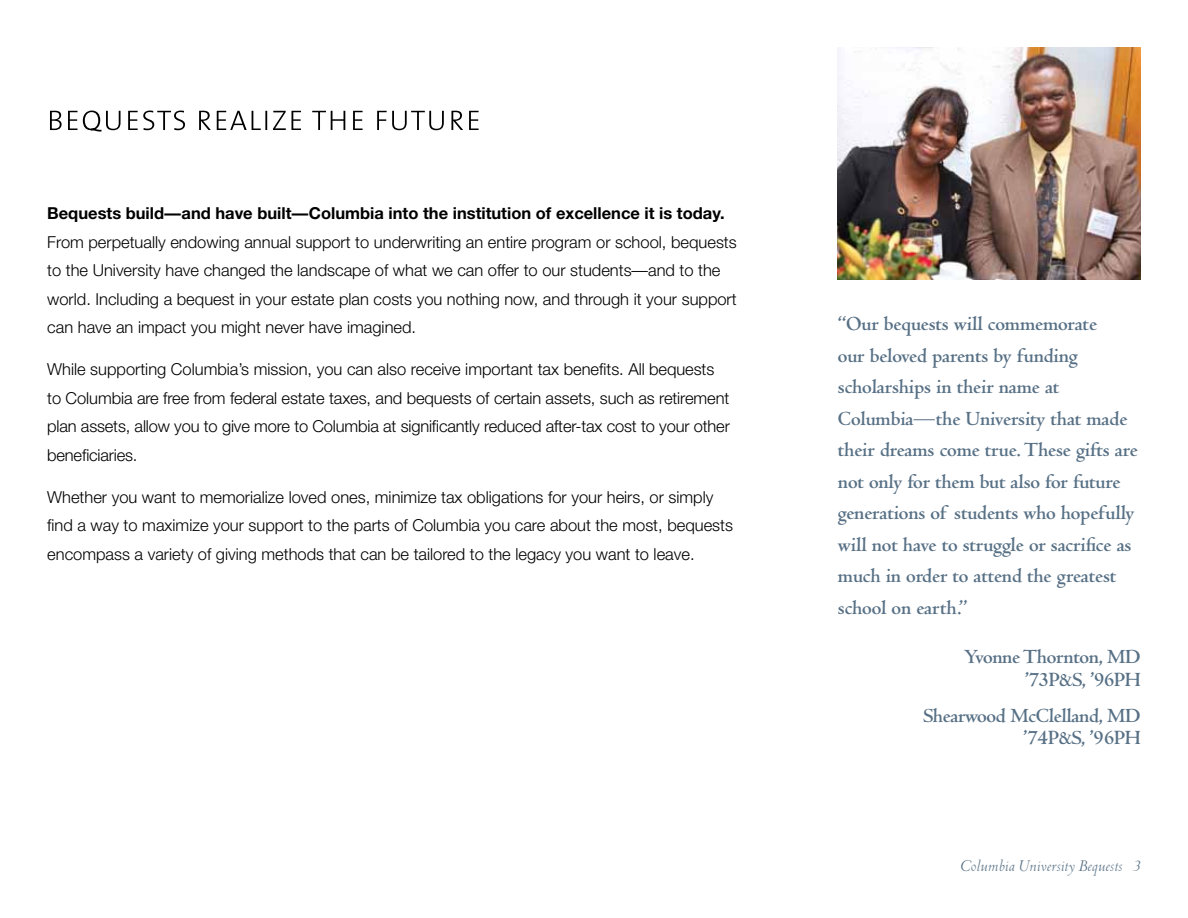
<style>
.page{position:relative;width:1188px;height:918px;background:#fff}
.page>*{position:absolute;margin:0;border:0;box-sizing:border-box;transform-origin:0 0}
.t1{font:700 21px/31.5px "Centaur";letter-spacing:-.01em;color:#577085;text-align:right}
.t2{font:300 16.5px/28.5px "Helvetica Neue";color:#000}
.t3{font:700 16.5px "Helvetica Neue";color:#000}
.t4{font:italic 16.5px "OPTI Cuba Libre Two";color:#577085}
</style>
<div class="page">
<svg style="left:50px;top:111px;width:429px;height:21px"></svg>
<img style="left:838px;top:47px;width:303px;height:232px">
<p class="t3" style="left:47px;top:203px;width:679px">Bequests build—and have built—Columbia into the institution of excellence it is today.</p>
<p class="t2" style="left:47px;top:227px;width:691px">From perpetually endowing annual support to underwriting an entire program or school, bequests to the University have changed the landscape of what we can offer to our students—and to the world. Including a bequest in your estate plan costs you nothing now, and through it your support can have an impact you might never have imagined.</p>
<p class="t2" style="left:47px;top:355px;width:684px">While supporting Columbia’s mission, you can also receive important tax benefits. All bequests to Columbia are free from federal estate taxes, and bequests of certain assets, such as retirement plan assets, allow you to give more to Columbia at significantly reduced after-tax cost to your other beneficiaries.</p>
<p class="t2" style="left:47px;top:482px;width:687px">Whether you want to memorialize loved ones, minimize tax obligations for your heirs, or simply find a way to maximize your support to the parts of Columbia you care about the most, bequests encompass a variety of giving methods that can be tailored to the legacy you want to leave.</p>
<p class="t1" style="left:838px;top:308px;width:301px;text-align:left">“Our bequests will commemorate<br>our beloved parents by funding scholarships in their name at Columbia—the University that made their dreams come true. These gifts are not only for them but also for future generations of students who hopefully will not have to struggle or sacrifice as much in order to attend the greatest school on earth.”</p>
<p class="t1" style="left:964px;top:646px;width:179px;line-height:22.5px">Yvonne Thornton, MD ’73P&amp;S, ’96PH</p>
<p class="t1" style="left:923px;top:704px;width:219px;line-height:22.5px">Shearwood McClelland, MD ’74P&amp;S, ’96PH</p>
<p class="t4" style="left:960px;top:856px;width:182px">Columbia University Bequests 3</p>
</div>
